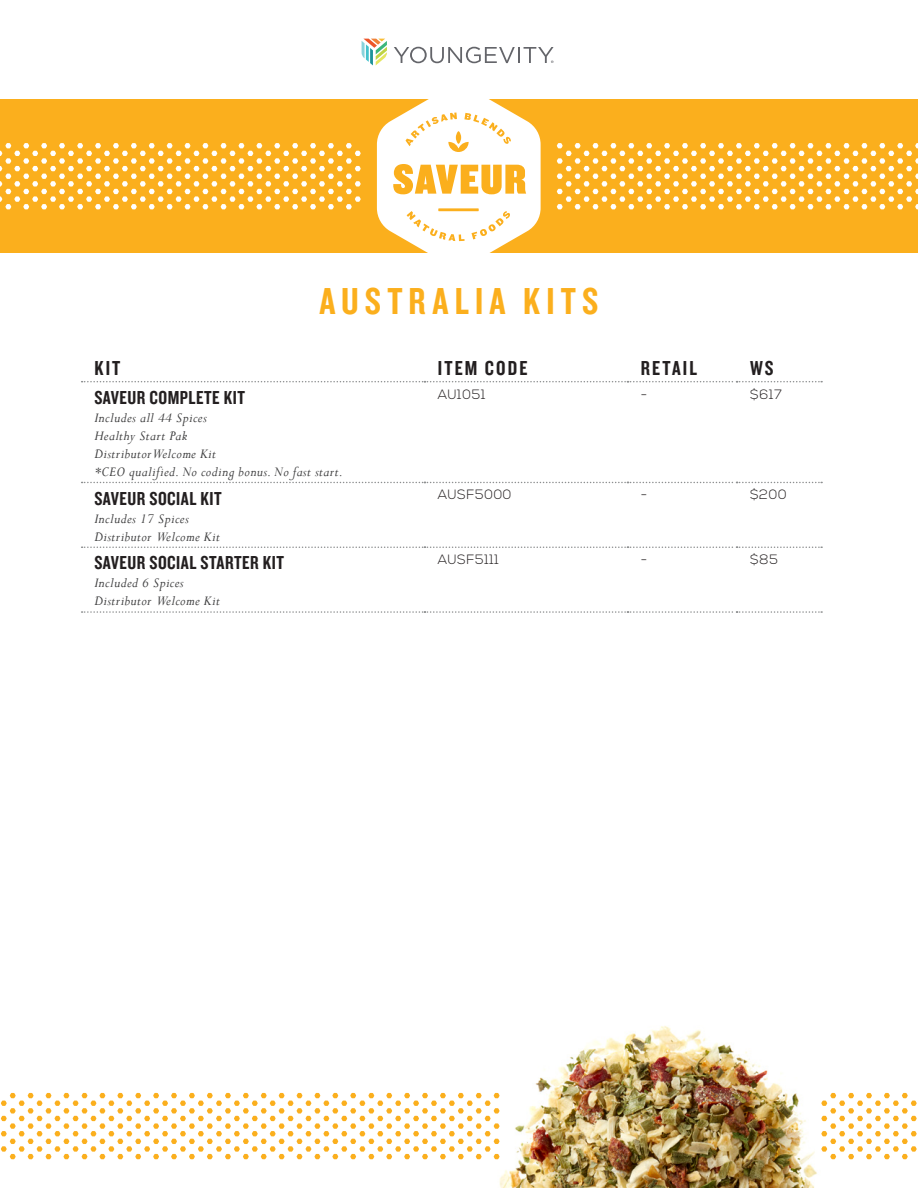
<style>
.page{position:relative;width:918px;height:1188px;background:#fff}
.page>*{position:absolute;margin:0;border:0;box-sizing:border-box;transform-origin:0 0}
.t1{font:39px "Knockout HTF49 Liteweight";letter-spacing:.16em;color:#fbaf1d}
.t2{font:21px "Knockout HTF49 Liteweight";letter-spacing:.1em;color:#231f20}
.t3{font:19.5px "Knockout HTF49 Liteweight";letter-spacing:.025em;color:#231f20}
.t4{font:italic 15px "Perpetua";letter-spacing:.025em;color:#3e3e3f}
.t5{font:300 13.5px "Nexa";letter-spacing:.05em;color:#231f20}
</style>
<div class="page">
<svg style="left:362px;top:39px;width:25px;height:26px"></svg>
<svg style="left:394px;top:47px;width:160px;height:16px"></svg>
<img style="left:477px;top:1026px;width:394px;height:162px">
<svg style="left:82px;top:381px;width:740px;height:1px"></svg>
<svg style="left:82px;top:482px;width:740px;height:1px"></svg>
<svg style="left:82px;top:547px;width:740px;height:1px"></svg>
<svg style="left:82px;top:611px;width:740px;height:2px"></svg>
<svg style="left:0;top:1093px;width:500px;height:66px"></svg>
<svg style="left:821px;top:1093px;width:96px;height:66px"></svg>
<div style="left:0;top:100px;width:918px;height:153px;background:#fbaf1d"></div>
<svg style="left:0;top:143px;width:361px;height:66px"></svg>
<svg style="left:557px;top:143px;width:361px;height:66px"></svg>
<svg style="left:377px;top:99px;width:164px;height:154px"></svg>
<p class="t1" style="left:319px;top:281px;width:281px">AUSTRALIA KITS</p>
<p class="t2" style="left:94px;top:357px;width:28px">KIT</p>
<p class="t2" style="left:438px;top:357px;width:91px">ITEM CODE</p>
<p class="t2" style="left:641px;top:357px;width:58px">RETAIL</p>
<p class="t2" style="left:750px;top:357px;width:25px">WS</p>
<p class="t3" style="left:94px;top:387px;width:152px">SAVEUR COMPLETE KIT</p>
<p class="t4" style="left:94px;top:408px;width:114px">Includes all 44 Spices</p>
<p class="t4" style="left:94px;top:426px;width:94px">Healthy Start Pak</p>
<p class="t4" style="left:94px;top:444px;width:123px">Distributor Welcome Kit</p>
<p class="t4" style="left:94px;top:462px;width:250px">*CEO qualified. No coding bonus. No fast start.</p>
<p class="t5" style="left:438px;top:386px;width:49px">AU1051</p>
<p class="t5" style="left:641px;top:386px;width:8px">-</p>
<p class="t5" style="left:750px;top:386px;width:34px">$617</p>
<p class="t3" style="left:94px;top:488px;width:129px">SAVEUR SOCIAL KIT</p>
<p class="t4" style="left:94px;top:509px;width:96px">Includes 17 Spices</p>
<p class="t4" style="left:94px;top:527px;width:127px">Distributor Welcome Kit</p>
<p class="t3" style="left:94px;top:553px;width:191px">SAVEUR SOCIAL STARTER KIT</p>
<p class="t4" style="left:94px;top:574px;width:91px">Included 6 Spices</p>
<p class="t4" style="left:94px;top:592px;width:127px">Distributor Welcome Kit</p>
<p class="t5" style="left:438px;top:487px;width:75px">AUSF5000</p>
<p class="t5" style="left:641px;top:487px;width:8px">-</p>
<p class="t5" style="left:750px;top:487px;width:38px">$200</p>
<p class="t5" style="left:438px;top:552px;width:63px">AUSF5111</p>
<p class="t5" style="left:641px;top:552px;width:8px">-</p>
<p class="t5" style="left:750px;top:552px;width:29px">$85</p>
</div>
